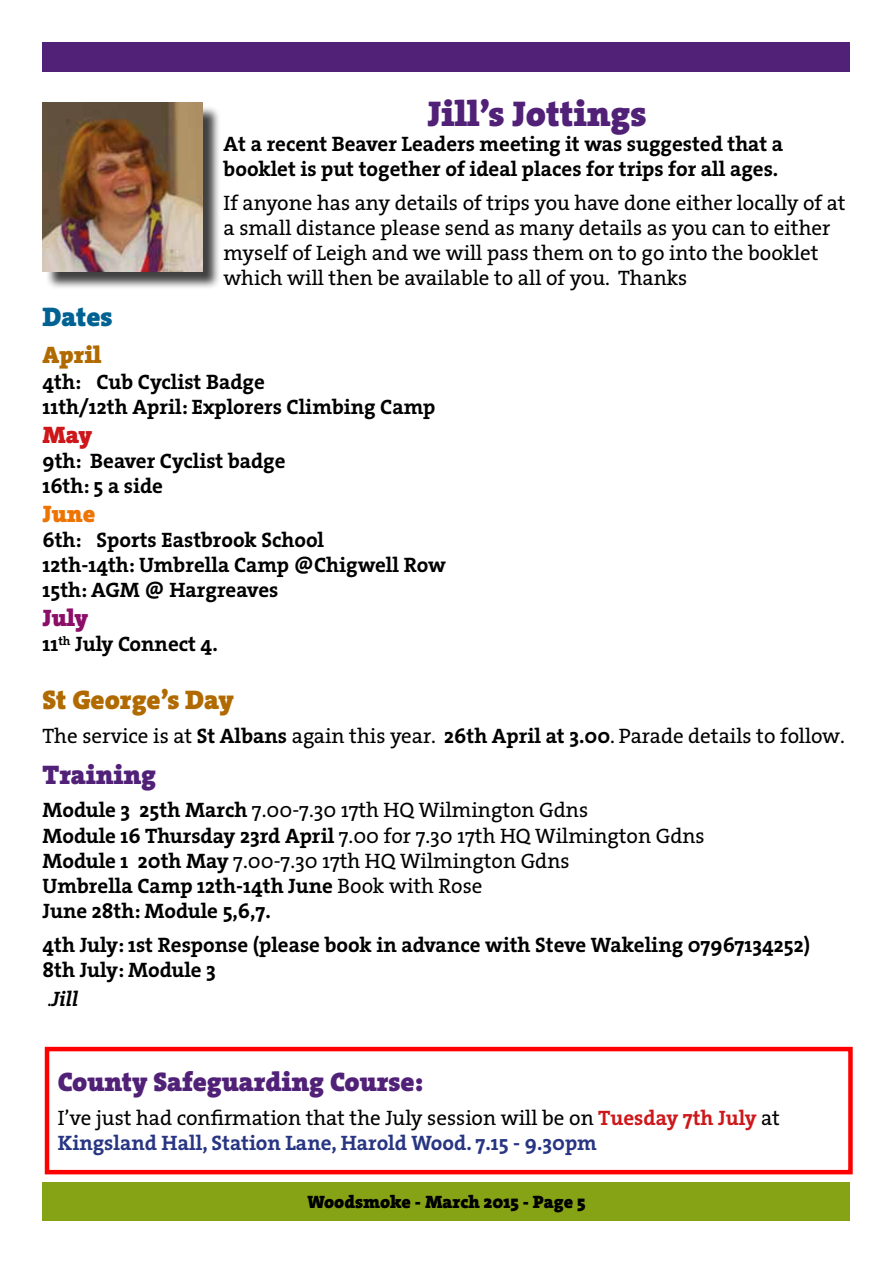
<style>
.page{position:relative;width:893px;height:1263px;background:#fff}
.page>*{position:absolute;margin:0;border:0;box-sizing:border-box;transform-origin:0 0}
.t1{font:36px "The Serif HP9 Blk";color:#512178}
.t2{font:27px "The Serif HP9 Blk";color:#512178}
.t3{font:27px "The Serif HP9 Blk";color:#b06a00}
.t4{font:27px "The Serif HP9 Blk";color:#006293}
.t5{font:24px "The Serif HP9 Blk";color:#b06a00}
.t6{font:24px "The Serif HP9 Blk";color:#ee7402}
.t7{font:24px "The Serif HP9 Blk";color:#8b0e68}
.t8{font:24px "The Serif HP9 Blk";color:#cd171a}
.t9{font:21px/25.2px "The Serif HP5 Plain";color:#000}
.t10{font:21px/25.2px "The Serif HP7 Bld";color:#000}
.t11{font:21px "The Serif HP7 Bld";color:#283583}
.t12{font:21px "The Serif HP7 Bld IT";color:#000}
.t13{font:18px "The Serif HP9 Blk";color:#000}
.s1{font-family:"The Serif HP7 Bld"}
.s2{font-family:"The Serif HP5 Plain"}
.s3{font-family:"The Serif HP7 Bld";color:#cd171a}
</style>
<div class="page">
<div style="left:43px;top:1182px;width:807px;height:38px;background:#86a315"></div>
<div style="left:43px;top:43px;width:807px;height:29px;background:#512178"></div>
<div style="left:45px;top:105px;width:176px;height:185px;background:#000;opacity:.75"></div>
<img style="left:43px;top:103px;width:159px;height:168px">
<div style="left:45px;top:1047px;width:808px;height:127px;border:4px solid #f00"></div>
<h1 class="t1" style="left:428px;top:89px;width:220px">Jill’s Jottings</h1>
<p class="t10" style="left:224px;top:131px;width:561px">At a recent Beaver Leaders meeting it was suggested that a booklet is put together of ideal places for trips for all ages.</p>
<p class="t9" style="left:224px;top:190px;width:623px">If anyone has any details of trips you have done either locally of at a small distance please send as many details as you can to either myself of Leigh and we will pass them on to go into the booklet which will then be available to all of you. Thanks</p>
<p class="t4" style="left:43px;top:299px;width:72px">Dates</p>
<p class="t5" style="left:43px;top:339px;width:61px">April</p>
<p class="t10" style="left:43px;top:369px;width:394px">4th: Cub Cyclist Badge<br>11th/12th April: Explorers Climbing Camp</p>
<p class="t8" style="left:43px;top:418px;width:51px">May</p>
<p class="t10" style="left:43px;top:448px;width:244px">9th: Beaver Cyclist badge<br>16th: 5 a side</p>
<p class="t6" style="left:43px;top:497px;width:54px">June</p>
<p class="t10" style="left:43px;top:527px;width:405px">6th: Sports Eastbrook School<br>12th-14th: Umbrella Camp @Chigwell Row<br>15th: AGM @ Hargreaves</p>
<p class="t7" style="left:43px;top:602px;width:47px">July</p>
<p class="t10" style="left:43px;top:632px;width:177px">11<sup>th</sup> July Connect 4.</p>
<p class="t3" style="left:43px;top:681px;width:193px">St George’s Day</p>
<p class="t9" style="left:43px;top:723px;width:804px">The service is at <span class="s1">St Albans</span> again this year. <span class="s1">26th April at 3.00</span>. Parade details to follow.</p>
<p class="t2" style="left:43px;top:756px;width:115px">Training</p>
<p class="t9" style="left:43px;top:798px;width:664px"><span class="s1">Module 3 25th March</span> 7.00-7.30 17th HQ Wilmington Gdns<br><span class="s1">Module 16 Thursday 23rd April</span> 7.00 for 7.30 17th HQ Wilmington Gdns<br><span class="s1">Module 1 20th May</span> 7.00-7.30 17th HQ Wilmington Gdns</p>
<p class="t10" style="left:43px;top:873px;width:442px">Umbrella Camp 12th-14th June <span class="s2">Book with Rose<br></span>June 28th: Module 5,6,7.</p>
<p class="t10" style="left:43px;top:932px;width:769px">4th July: 1st Response (please book in advance with Steve Wakeling 07967134252)<br>8th July: Module 3</p>
<p class="t12" style="left:47px;top:985px;width:32px"><span class="s2">.</span>Jill</p>
<p class="t2" style="left:58px;top:1063px;width:367px">County Safeguarding Course:</p>
<p class="t9" style="left:58px;top:1105px;width:724px">I’ve just had confirmation that the July session will be on <span class="s3">Tuesday 7th July</span> at</p>
<p class="t11" style="left:58px;top:1129px;width:541px">Kingsland Hall, Station Lane, Harold Wood. 7.15 - 9.30pm</p>
<p class="t13" style="left:307px;top:1189px;width:280px">Woodsmoke - March 2015 - Page 5</p>
</div>
